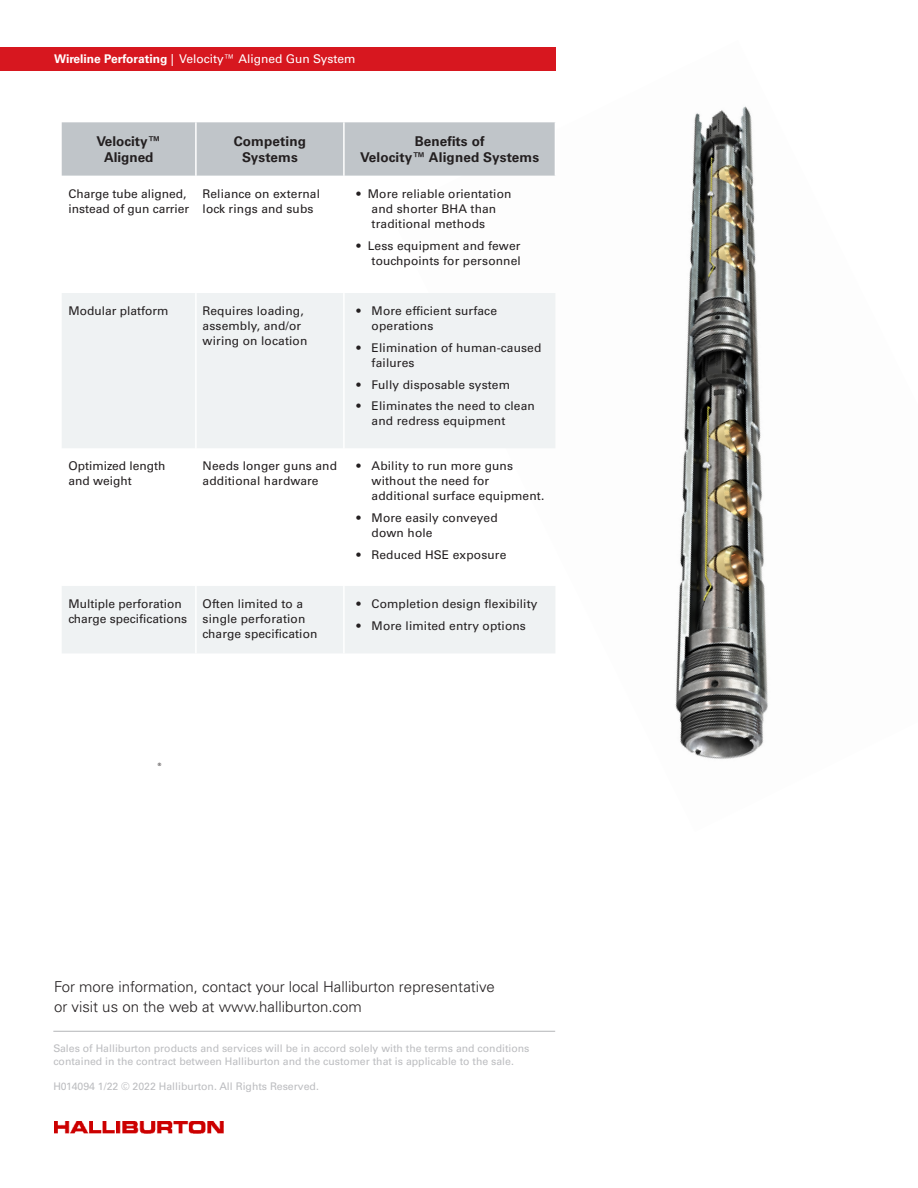
<style>
.page{position:relative;width:918px;height:1188px;background:#fff}
.page>*{position:absolute;margin:0;border:0;box-sizing:border-box;transform-origin:0 0}
.t1{font:300 15px/19.5px "Univers LT Std";color:#231f20}
.Data__8pt__Flush_Rig{font:700 13.5px/16.5px "Univers LT Std";letter-spacing:.01em;color:#231f20;text-align:center}
.Table_Header__9pt__F{font:700 13.5px "Univers LT Std";color:#231f20}
.Data__8pt__Flush_Rig-2{font:12px/15px "Univers LT Std";letter-spacing:.01em;color:#231f20}
.Data__8pt__Flush_Lef{font:12px/15px "Univers LT Std";color:#231f20}
.t2{font:12px "Univers LT Std";color:#fff}
.t3{font:10.5px/12.6px "Univers LT Std";color:#bcbdc0}
.Body_Subhead_2{font:700 4.35px "Univers LT Std";color:#231f20}
.s1{font-weight:700}
</style>
<div class="page">
<img style="left:389px;top:47px;width:379px;height:712px">
<div style="left:62px;top:122px;width:493px;height:54px;background:#c0c5c9"></div>
<svg style="left:62px;top:293px;width:493px;height:360px;fill:#eff2f3"></svg>
<hr style="left:343px;top:122px;width:2px;height:54px;background:#fff">
<hr style="left:555px;top:122px;width:1px;height:54px;background:#fff">
<hr style="left:195px;top:122px;width:2px;height:54px;background:#fff">
<hr style="left:195px;top:293px;width:2px;height:155px;background:#fff">
<hr style="left:343px;top:293px;width:2px;height:155px;background:#fff">
<hr style="left:195px;top:448px;width:2px;height:138px;background:#fff">
<hr style="left:343px;top:448px;width:2px;height:138px;background:#fff">
<hr style="left:195px;top:586px;width:2px;height:67px;background:#fff">
<hr style="left:343px;top:586px;width:2px;height:67px;background:#fff">
<div style="left:0;top:47px;width:555px;height:23px;background:#d7171f"></div>
<hr style="left:53px;top:1031px;width:502px;height:1px;background:#bcbdc0">
<img style="left:54px;top:1122px;width:169px;height:12px">
<p class="t2" style="left:54px;top:51px;width:313px"><span class="s1">LEVEL 1 CAPABILITY</span> | Level 2 Capability (if applicable)</p>
<p class="t2" style="left:54px;top:51px;width:303px"><span class="s1">Wireline Perforating</span> | Velocity™ Aligned Gun System</p>
<p class="Table_Header__9pt__F" style="left:96px;top:133px;width:66px">Velocity™</p>
<p class="Table_Header__9pt__F" style="left:104px;top:149px;width:51px">Aligned</p>
<p class="Data__8pt__Flush_Rig" style="left:234px;top:133px;width:74px">Competing<br>Systems</p>
<p class="Data__8pt__Flush_Rig" style="left:415px;top:133px;width:71px">Benefits of</p>
<p class="Data__8pt__Flush_Rig" style="left:360px;top:149px;width:180px">Velocity™ Aligned Systems</p>
<p class="Data__8pt__Flush_Lef" style="left:68px;top:186px;width:122px">Charge tube aligned, instead of gun carrier</p>
<p class="Data__8pt__Flush_Rig-2" style="left:203px;top:186px;width:119px">Reliance on external lock rings and subs</p>
<p class="Data__8pt__Flush_Rig-2" style="left:372px;top:186px;width:141px;text-indent:-15px">• More reliable orientation and shorter BHA than traditional methods</p>
<p class="Data__8pt__Flush_Rig-2" style="left:357px;top:238px;width:166px;text-align:right">• Less equipment and fewer touchpoints for personnel</p>
<p class="Data__8pt__Flush_Lef" style="left:68px;top:304px;width:101px">Modular platform</p>
<p class="Data__8pt__Flush_Rig-2" style="left:203px;top:304px;width:106px">Requires loading, assembly, and/or wiring on location</p>
<p class="Data__8pt__Flush_Rig-2" style="left:372px;top:304px;width:127px;text-indent:-15px">• More efficient surface operations</p>
<p class="Data__8pt__Flush_Rig-2" style="left:372px;top:340px;width:171px;text-indent:-15px">• Elimination of human-caused failures</p>
<p class="Data__8pt__Flush_Rig-2" style="left:357px;top:377px;width:155px">• Fully disposable system</p>
<p class="Data__8pt__Flush_Rig-2" style="left:372px;top:399px;width:165px;text-indent:-15px">• Eliminates the need to clean and redress equipment</p>
<p class="Data__8pt__Flush_Lef" style="left:68px;top:459px;width:99px">Optimized length and weight</p>
<p class="Data__8pt__Flush_Rig-2" style="left:203px;top:459px;width:136px">Needs longer guns and additional hardware</p>
<p class="Data__8pt__Flush_Rig-2" style="left:372px;top:459px;width:174px;text-indent:-15px">• Ability to run more guns without the need for additional surface equipment.</p>
<p class="Data__8pt__Flush_Rig-2" style="left:372px;top:511px;width:128px;text-indent:-15px">• More easily conveyed down hole</p>
<p class="Data__8pt__Flush_Rig-2" style="left:357px;top:547px;width:151px">• Reduced HSE exposure</p>
<p class="Data__8pt__Flush_Lef" style="left:68px;top:596px;width:120px">Multiple perforation charge specifications</p>
<p class="Data__8pt__Flush_Rig-2" style="left:203px;top:596px;width:116px">Often limited to a single perforation charge specification</p>
<p class="Data__8pt__Flush_Rig-2" style="left:357px;top:596px;width:182px">• Completion design flexibility</p>
<p class="Data__8pt__Flush_Rig-2" style="left:357px;top:618px;width:171px">• More limited entry options</p>
<p class="Body_Subhead_2" style="left:158px;top:762px;width:5px">®</p>
<p class="t1" style="left:54px;top:977px;width:442px">For more information, contact your local Halliburton representative or visit us on the web at www.halliburton.com</p>
<p class="t3" style="left:53px;top:1042px;width:478px">Sales of Halliburton products and services will be in accord solely with the terms and conditions contained in the contract between Halliburton and the customer that is applicable to the sale.</p>
<p class="t3" style="left:53px;top:1080px;width:267px">H014094 1/22 © 2022 Halliburton. All Rights Reserved.</p>
</div>
